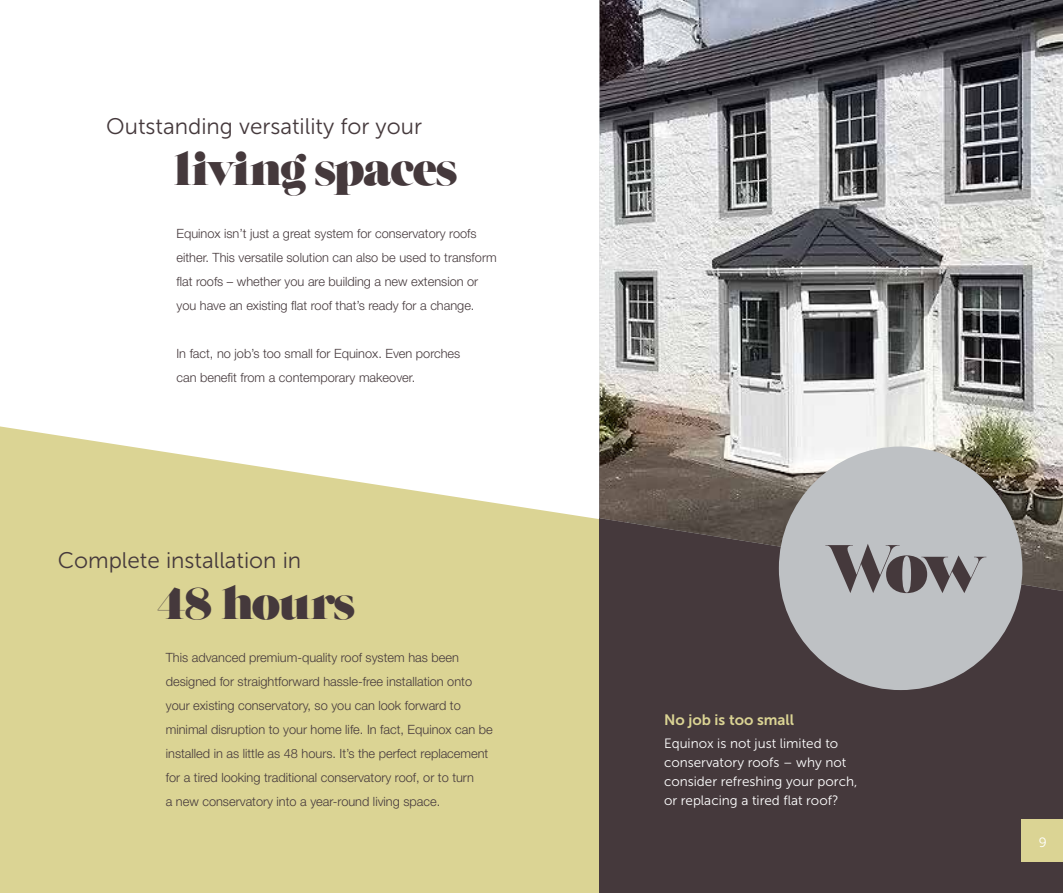
<style>
.page{position:relative;width:1063px;height:893px;background:#fff}
.page>*{position:absolute;margin:0;border:0;box-sizing:border-box;transform-origin:0 0}
.t1{font:68.55px "Grumpy Black 88";color:#45393c}
.t2{font:45px "Grumpy Black 88";letter-spacing:-.02em;color:#45393c}
.t3{font:22.5px "Museo Sans 300";color:#45393c}
.t4{font:15px "Museo Sans 700";color:#dbd494}
.t5{font:13.5px/19.2px "Museo Sans 300";color:#fff}
.t6{font:300 12.75px/24px "Helvetica Neue LT Std";color:#45393c}
</style>
<div class="page">
<div style="left:0;top:591px;width:600px;height:302px;background:#dbd494"></div>
<svg style="left:0;top:0;width:600px;height:591px"></svg>
<div style="left:600px;top:415px;width:463px;height:478px;background:#45393c"></div>
<img style="left:600px;top:0;width:463px;height:591px">
<div style="left:1021px;top:819px;width:42px;height:43px;background:#dbd494"></div>
<div style="left:779px;top:446px;width:243px;height:244px;background:#bec1c4;border-radius:50%"></div>
<h3 class="t3" style="left:106px;top:114px;width:317px">Outstanding versatility for your</h3>
<h2 class="t2" style="left:174px;top:143px;width:285px">living spaces</h2>
<p class="t6" style="left:176px;top:221px;width:322px">Equinox isn’t just a great system for conservatory roofs either. This versatile solution can also be used to transform flat roofs – whether you are building a new extension or you have an existing flat roof that’s ready for a change.</p>
<p class="t6" style="left:176px;top:341px;width:285px">In fact, no job’s too small for Equinox. Even porches can benefit from a contemporary makeover.</p>
<h3 class="t3" style="left:58px;top:548px;width:245px">Complete installation in</h3>
<h2 class="t2" style="left:158px;top:578px;width:199px">48 hours</h2>
<p class="t6" style="left:166px;top:645px;width:329px">This advanced premium-quality roof system has been designed for straightforward hassle-free installation onto your existing conservatory, so you can look forward to minimal disruption to your home life. In fact, Equinox can be installed in as little as 48 hours. It’s the perfect replacement for a tired looking traditional conservatory roof, or to turn<br>a new conservatory into a year-round living space.</p>
<h1 class="t1" style="left:827px;top:528px;width:160px">Wow</h1>
<p class="t4" style="left:664px;top:712px;width:132px">No job is too small</p>
<p class="t5" style="left:664px;top:734px;width:195px">Equinox is not just limited to conservatory roofs – why not consider refreshing your porch, or replacing a tired flat roof?</p>
<p class="t5" style="left:1039px;top:833px;width:10px">9</p>
</div>
